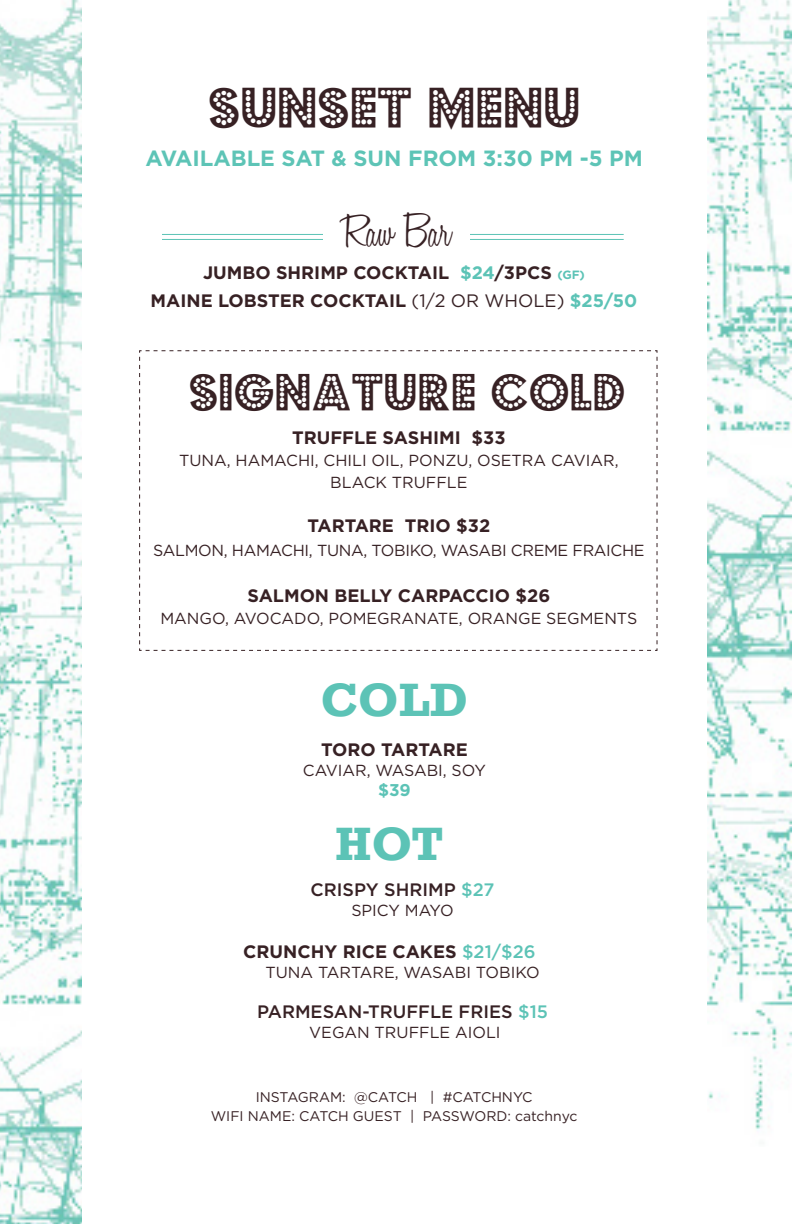
<style>
.page{position:relative;width:792px;height:1224px;background:#fff}
.page>*{position:absolute;margin:0;border:0;box-sizing:border-box;transform-origin:0 0}
.t1{font:48px "Budmo Jiggler";color:#372124}
.t2{font:700 48px "Rockwell";color:#5cc3b6}
.t3{font:300 48px "Honey Script";color:#372124}
.t4{font:44px "Budmo Jiggler";color:#372124}
.t5{font:700 22px "Gotham HTF";color:#5dc4b6}
.t6{font:700 18px "Gotham HTF";color:#372124}
.Heading_1{font:500 18px "Gotham HTF";color:#372124}
.t7{font:700 17px "Gotham HTF";color:#5cc3b6}
.Heading_1-2{font:16px "Gotham HTF";color:#372124}
.Heading_1-3{font:16px "Gotham HTF";letter-spacing:-.02em;color:#372124}
.t8{font:14px "Gotham HTF";color:#372124}
.s1{color:#5cc3b6}
.s2{font-size:12px;color:#5cc3b6}
.s3{font-weight:400}
.s4{font-weight:500;color:#5cc3b6}
</style>
<div class="page">
<hr style="left:162px;top:234px;width:462px;height:1px;background:#5cc3b6">
<hr style="left:162px;top:239px;width:462px;height:1px;background:#5cc3b6">
<div style="left:324px;top:202px;width:146px;height:64px;background:#fff"></div>
<svg style="left:139px;top:350px;width:519px;height:301px"></svg>
<img style="left:0;top:0;width:82px;height:1224px">
<img style="left:708px;top:0;width:84px;height:1130px">
<p class="t1" style="left:208px;top:80px;width:374px">SUNSET MENU</p>
<p class="t5" style="left:146px;top:145px;width:499px">AVAILABLE SAT &amp; SUN FROM 3:30 PM -5 PM</p>
<p class="t3" style="left:341px;top:202px;width:112px">Raw Bar</p>
<p class="t6" style="left:203px;top:262px;width:383px">JUMBO SHRIMP COCKTAIL <span class="s1">$24</span>/3PCS <span class="s2">(GF)</span></p>
<p class="t6" style="left:151px;top:290px;width:488px">MAINE LOBSTER COCKTAIL <span class="s3">(1/2 OR WHOLE)</span> <span class="s1">$25/50</span></p>
<p class="t4" style="left:189px;top:367px;width:438px">SIGNATURE COLD</p>
<p class="t6" style="left:292px;top:427px;width:215px">TRUFFLE SASHIMI $33</p>
<p class="Heading_1-2" style="left:179px;top:452px;width:441px">TUNA, HAMACHI, CHILI OIL, PONZU, OSETRA CAVIAR,</p>
<p class="Heading_1-2" style="left:330px;top:474px;width:139px">BLACK TRUFFLE</p>
<p class="t6" style="left:307px;top:515px;width:184px">TARTARE TRIO $32</p>
<p class="Heading_1-3" style="left:153px;top:542px;width:493px">SALMON, HAMACHI, TUNA, TOBIKO, WASABI CREME FRAICHE</p>
<p class="t6" style="left:247px;top:585px;width:304px">SALMON BELLY CARPACCIO $26</p>
<p class="Heading_1-2" style="left:160px;top:610px;width:478px">MANGO, AVOCADO, POMEGRANATE, ORANGE SEGMENTS</p>
<p class="t2" style="left:320px;top:671px;width:149px">COLD</p>
<p class="t6" style="left:321px;top:739px;width:148px">TORO TARTARE</p>
<p class="Heading_1-2" style="left:303px;top:762px;width:185px">CAVIAR, WASABI, SOY</p>
<p class="t7" style="left:378px;top:780px;width:34px">$39</p>
<p class="t2" style="left:335px;top:815px;width:110px">HOT</p>
<p class="Heading_1" style="left:311px;top:879px;width:186px">CRISPY SHRIMP <span class="s1">$27</span></p>
<p class="Heading_1-2" style="left:351px;top:902px;width:104px">SPICY MAYO</p>
<p class="t6" style="left:243px;top:941px;width:294px">CRUNCHY RICE CAKES <span class="s4">$21/$26</span></p>
<p class="Heading_1-2" style="left:265px;top:964px;width:276px">TUNA TARTARE, WASABI TOBIKO</p>
<p class="Heading_1" style="left:257px;top:1001px;width:292px">PARMESAN-TRUFFLE FRIES <span class="s1">$15</span></p>
<p class="Heading_1-2" style="left:309px;top:1024px;width:193px">VEGAN TRUFFLE AIOLI</p>
<p class="t8" style="left:256px;top:1089px;width:278px">INSTAGRAM: @CATCH | #CATCHNYC</p>
<p class="t8" style="left:211px;top:1108px;width:368px">WIFI NAME: CATCH GUEST | PASSWORD: catchnyc</p>
</div>
